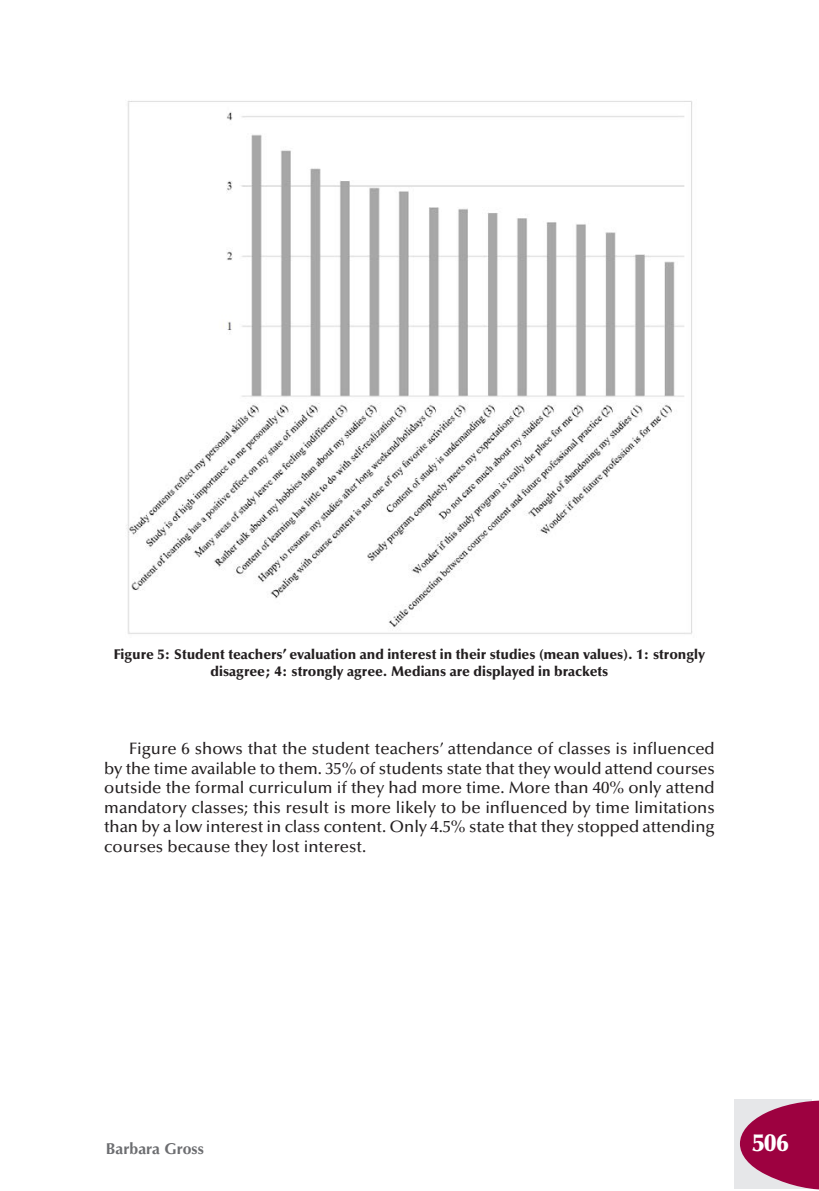
<style>
.page{position:relative;width:819px;height:1191px;background:#fff}
.page>*{position:absolute;margin:0;border:0;box-sizing:border-box;transform-origin:0 0}
.t1{font:900 24.5px "Optima";color:#fff}
.t2{font:500 16.62px/19.6px "Optima";color:#231f20;text-align:justify}
.t3{font:700 15.75px "Optima";color:#6c6d70}
.t4{font:900 14px/17px "Optima";color:#231f20;text-align:center}
</style>
<div class="page">
<img style="left:126px;top:101px;width:566px;height:533px">
<div style="left:734px;top:1099px;width:78px;height:89px;background:#e6e7e9"></div>
<svg style="left:739px;top:1100px;width:80px;height:89px"></svg>
<p class="t4" style="left:114px;top:647px;width:592px">Figure 5: Student teachers’ evaluation and interest in their studies (mean values). 1: strongly disagree; 4: strongly agree. Medians are displayed in brackets</p>
<p class="t2" style="left:104px;top:740px;width:612px;text-indent:25px">Figure 6 shows that the student teachers’ attendance of classes is influenced by the time available to them. 35% of students state that they would attend courses outside the formal curriculum if they had more time. More than 40% only attend mandatory classes; this result is more likely to be influenced by time limitations than by a low interest in class content. Only 4.5% state that they stopped attending courses because they lost interest.</p>
<p class="t3" style="left:106px;top:1139px;width:99px">Barbara Gross</p>
<h1 class="t1" style="left:752px;top:1133px;width:38px">506</h1>
</div>
